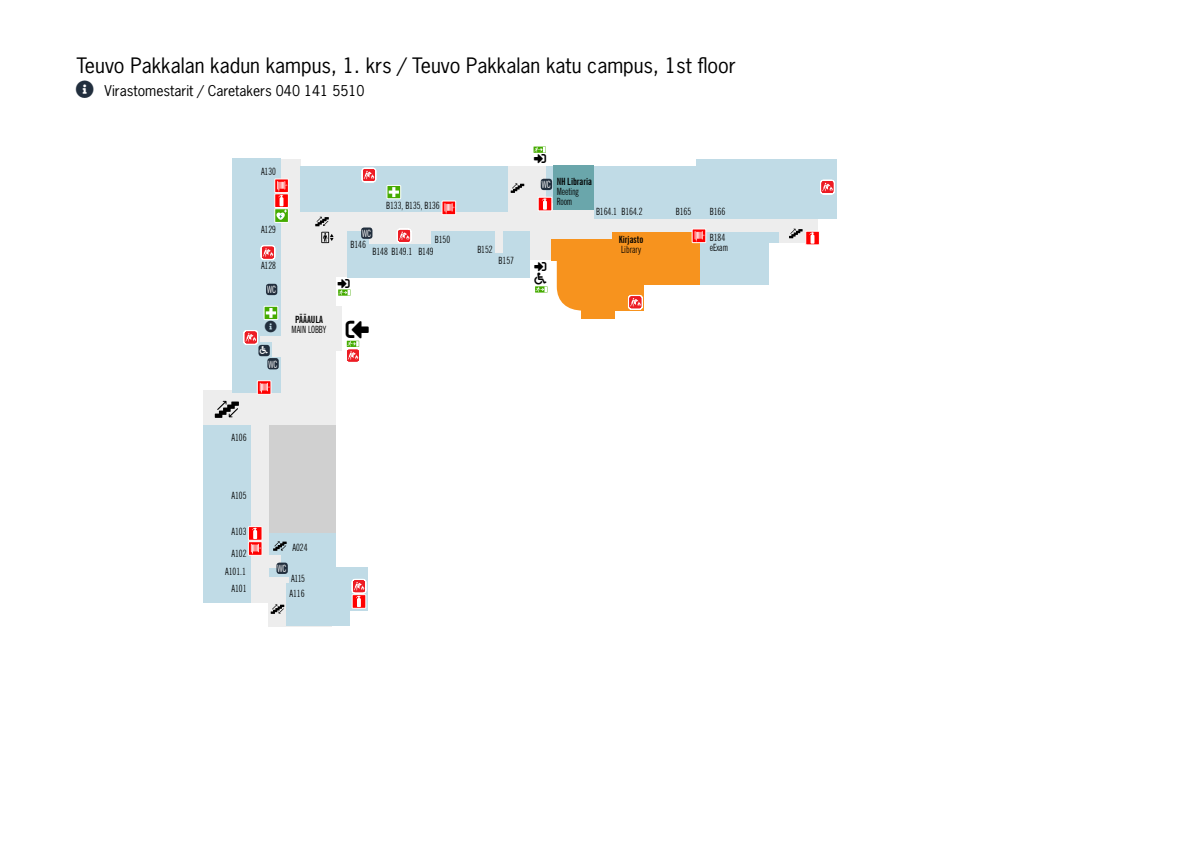
<style>
.page{position:relative;width:1191px;height:842px;background:#fff}
.page>*{position:absolute;margin:0;border:0;box-sizing:border-box;transform-origin:0 0}
.t1{font:20px "News Gothic";color:#000}
.t2{font:18px "Font Awesome 5 Free Solid";color:#222f3e}
.t3{font:14px "News Gothic";color:#000}
.t4{font:12px "Font Awesome 5 Free Solid";color:#000}
.t5{font:12px "Font Awesome 5 Free Solid";color:#222f3e}
.t6{font:extra-condensed 10px/10px "News Gothic BT";color:#000}
.t7{font:700 extra-condensed 10px "News Gothic BT";color:#000}
.t8{font:extra-condensed 10px "News Gothic BT";color:#fff}
</style>
<div class="page">
<div style="left:733px;top:183px;width:84px;height:59px;background:#ededed"></div>
<div style="left:509px;top:166px;width:257px;height:94px;background:#ededed"></div>
<div style="left:327px;top:166px;width:195px;height:111px;background:#ededed"></div>
<div style="left:268px;top:466px;width:63px;height:160px;background:#ededed"></div>
<div style="left:203px;top:390px;width:123px;height:213px;background:#ededed"></div>
<div style="left:247px;top:166px;width:89px;height:316px;background:#ededed"></div>
<div style="left:278px;top:159px;width:23px;height:113px;background:#ededed"></div>
<div style="left:232px;top:330px;width:28px;height:62px;background:#c0dbe6"></div>
<div style="left:232px;top:158px;width:49px;height:178px;background:#c0dbe6"></div>
<div style="left:232px;top:357px;width:49px;height:35px;background:#c0dbe6"></div>
<div style="left:258px;top:343px;width:14px;height:22px;background:#c0dbe6"></div>
<div style="left:301px;top:166px;width:62px;height:45px;background:#c0dbe6"></div>
<div style="left:336px;top:166px;width:172px;height:45px;background:#c0dbe6"></div>
<div style="left:503px;top:231px;width:26px;height:47px;background:#c0dbe6"></div>
<div style="left:488px;top:253px;width:18px;height:25px;background:#c0dbe6"></div>
<div style="left:431px;top:231px;width:64px;height:47px;background:#c0dbe6"></div>
<div style="left:369px;top:244px;width:69px;height:34px;background:#c0dbe6"></div>
<div style="left:347px;top:231px;width:22px;height:47px;background:#c0dbe6"></div>
<svg style="left:546px;top:166px;width:7px;height:37px"></svg>
<div style="left:553px;top:166px;width:41px;height:44px;background:#6aa6ab"></div>
<div style="left:594px;top:166px;width:103px;height:53px;background:#c0dbe6"></div>
<div style="left:696px;top:159px;width:140px;height:60px;background:#c0dbe6"></div>
<div style="left:699px;top:232px;width:69px;height:52px;background:#c0dbe6"></div>
<div style="left:699px;top:232px;width:80px;height:10px;background:#c0dbe6"></div>
<div style="left:612px;top:232px;width:88px;height:52px;background:#f7931e"></div>
<div style="left:612px;top:265px;width:32px;height:46px;background:#f7931e"></div>
<div style="left:581px;top:239px;width:33px;height:80px;background:#f7931e"></div>
<div style="left:551px;top:239px;width:102px;height:21px;background:#f7931e"></div>
<svg style="left:557px;top:260px;width:24px;height:51px"></svg>
<div style="left:203px;top:425px;width:48px;height:178px;background:#c0dbe6"></div>
<div style="left:286px;top:584px;width:63px;height:42px;background:#c0dbe6"></div>
<div style="left:289px;top:567px;width:78px;height:44px;background:#c0dbe6"></div>
<div style="left:280px;top:553px;width:55px;height:24px;background:#c0dbe6"></div>
<div style="left:269px;top:568px;width:17px;height:9px;background:#c0dbe6"></div>
<div style="left:269px;top:425px;width:66px;height:108px;background:#d0d0d0"></div>
<div style="left:269px;top:533px;width:66px;height:21px;background:#c0dbe6"></div>
<div style="left:317px;top:306px;width:25px;height:45px;background:#ededed"></div>
<div style="left:266px;top:284px;width:11px;height:11px;background:#222f3e;border-radius:3px"></div>
<div style="left:258px;top:345px;width:12px;height:11px;background:#222f3e;border-radius:3px"></div>
<div style="left:267px;top:358px;width:12px;height:11px;background:#222f3e;border-radius:3px"></div>
<div style="left:361px;top:227px;width:11px;height:12px;background:#222f3e;border-radius:3px"></div>
<div style="left:276px;top:563px;width:12px;height:11px;background:#222f3e;border-radius:3px"></div>
<div style="left:541px;top:179px;width:11px;height:11px;background:#222f3e;border-radius:3px"></div>
<svg style="left:511px;top:183px;width:13px;height:10px"></svg>
<svg style="left:789px;top:229px;width:13px;height:9px"></svg>
<svg style="left:215px;top:401px;width:24px;height:17px"></svg>
<svg style="left:315px;top:217px;width:14px;height:9px"></svg>
<svg style="left:271px;top:604px;width:13px;height:10px"></svg>
<svg style="left:273px;top:541px;width:14px;height:10px"></svg>
<svg style="left:321px;top:232px;width:12px;height:11px"></svg>
<svg style="left:261px;top:245px;width:14px;height:15px"></svg>
<div style="left:275px;top:209px;width:13px;height:13px;background:#45ab00"></div>
<div style="left:274px;top:208px;width:15px;height:15px;border:1px solid #fff"></div>
<div style="left:264px;top:306px;width:14px;height:14px;border:1px solid #fff"></div>
<div style="left:387px;top:185px;width:14px;height:14px;border:1px solid #fff"></div>
<svg style="left:389px;top:187px;width:10px;height:10px"></svg>
<div style="left:274px;top:194px;width:15px;height:14px;border:1px solid #fff"></div>
<div style="left:538px;top:197px;width:14px;height:14px;background:#f00"></div>
<div style="left:538px;top:197px;width:14px;height:14px;border:1px solid #fff"></div>
<svg style="left:542px;top:198px;width:5px;height:12px"></svg>
<svg style="left:805px;top:231px;width:14px;height:14px"></svg>
<div style="left:805px;top:231px;width:14px;height:14px;border:1px solid #fff"></div>
<svg style="left:809px;top:232px;width:5px;height:12px"></svg>
<div style="left:248px;top:527px;width:14px;height:13px;background:#f00"></div>
<div style="left:248px;top:526px;width:14px;height:14px;border:1px solid #fff"></div>
<div style="left:352px;top:594px;width:14px;height:14px;border:1px solid #fff"></div>
<svg style="left:352px;top:579px;width:14px;height:28px"></svg>
<div style="left:692px;top:229px;width:14px;height:14px;border:1px solid #fff"></div>
<svg style="left:694px;top:231px;width:10px;height:10px"></svg>
<div style="left:442px;top:201px;width:14px;height:14px;border:1px solid #fff"></div>
<svg style="left:444px;top:203px;width:10px;height:11px"></svg>
<div style="left:274px;top:179px;width:15px;height:14px;border:1px solid #fff"></div>
<svg style="left:276px;top:181px;width:11px;height:39px"></svg>
<svg style="left:257px;top:381px;width:14px;height:13px"></svg>
<div style="left:257px;top:380px;width:14px;height:15px;border:1px solid #fff"></div>
<svg style="left:260px;top:383px;width:10px;height:10px"></svg>
<div style="left:248px;top:541px;width:14px;height:15px;border:1px solid #fff"></div>
<svg style="left:251px;top:528px;width:10px;height:26px"></svg>
<svg style="left:397px;top:229px;width:14px;height:14px"></svg>
<svg style="left:362px;top:168px;width:14px;height:14px"></svg>
<svg style="left:628px;top:295px;width:14px;height:15px"></svg>
<svg style="left:820px;top:180px;width:14px;height:14px"></svg>
<svg style="left:338px;top:289px;width:12px;height:7px"></svg>
<svg style="left:533px;top:147px;width:13px;height:6px"></svg>
<svg style="left:346px;top:340px;width:14px;height:22px"></svg>
<svg style="left:535px;top:286px;width:12px;height:7px"></svg>
<svg style="left:243px;top:308px;width:34px;height:46px"></svg>
<h1 class="t1" style="left:76px;top:52px;width:661px">Teuvo Pakkalan kadun kampus, 1. krs / Teuvo Pakkalan katu campus, 1st floor</h1>
<h2 class="t2" style="left:76px;top:81px;width:19px">■□●</h2>
<h3 class="t3" style="left:105px;top:81px;width:261px">Virastomestarit / Caretakers 040 141 5510</h3>
<p class="t6" style="left:261px;top:166px;width:17px">A130</p>
<p class="t6" style="left:261px;top:224px;width:17px">A129</p>
<p class="t6" style="left:261px;top:260px;width:17px">A128</p>
<p class="t8" style="left:267px;top:284px;width:10px">WC</p>
<p class="t5" style="left:265px;top:320px;width:13px">■□●</p>
<p class="t8" style="left:268px;top:358px;width:10px">WC</p>
<p class="t7" style="left:295px;top:313px;width:29px">PÄÄAULA</p>
<p class="t6" style="left:291px;top:324px;width:36px">MAIN LOBBY</p>
<p class="t6" style="left:386px;top:200px;width:55px">B133, B135, B136</p>
<p class="t8" style="left:362px;top:227px;width:10px">WC</p>
<p class="t6" style="left:435px;top:235px;width:17px">B150</p>
<p class="t6" style="left:350px;top:239px;width:17px">B146</p>
<p class="t6" style="left:372px;top:247px;width:63px">B148 B149.1 B149</p>
<p class="t4" style="left:338px;top:278px;width:13px">■■●▼</p>
<p class="t6" style="left:231px;top:433px;width:17px">A106</p>
<p class="t6" style="left:231px;top:490px;width:17px">A105</p>
<p class="t6" style="left:231px;top:526px;width:17px">A103</p>
<p class="t6" style="left:231px;top:548px;width:17px">A102</p>
<p class="t6" style="left:225px;top:566px;width:22px">A101.1</p>
<p class="t6" style="left:231px;top:583px;width:17px">A101</p>
<p class="t6" style="left:292px;top:543px;width:17px">A024</p>
<p class="t8" style="left:277px;top:562px;width:10px">WC</p>
<p class="t6" style="left:291px;top:573px;width:15px">A115</p>
<p class="t6" style="left:289px;top:588px;width:17px">A116</p>
<p class="t6" style="left:477px;top:244px;width:17px">B152</p>
<p class="t6" style="left:498px;top:256px;width:17px">B157</p>
<p class="t4" style="left:534px;top:153px;width:13px">■■●▼</p>
<p class="t7" style="left:557px;top:175px;width:37px">NH Libraria</p>
<p class="t6" style="left:557px;top:186px;width:24px">Meeting<br>Room</p>
<p class="t8" style="left:542px;top:179px;width:10px">WC</p>
<p class="t6" style="left:621px;top:206px;width:22px">B164.2</p>
<p class="t6" style="left:676px;top:206px;width:17px">B165</p>
<p class="t6" style="left:710px;top:206px;width:17px">B166</p>
<p class="t6" style="left:596px;top:206px;width:22px">B164.1</p>
<p class="t4" style="left:534px;top:260px;width:13px">■■●▼</p>
<p class="t7" style="left:619px;top:233px;width:26px">Kirjasto</p>
<p class="t6" style="left:621px;top:244px;width:22px">Library</p>
<p class="t6" style="left:710px;top:232px;width:20px">B184 eExam</p>
</div>
